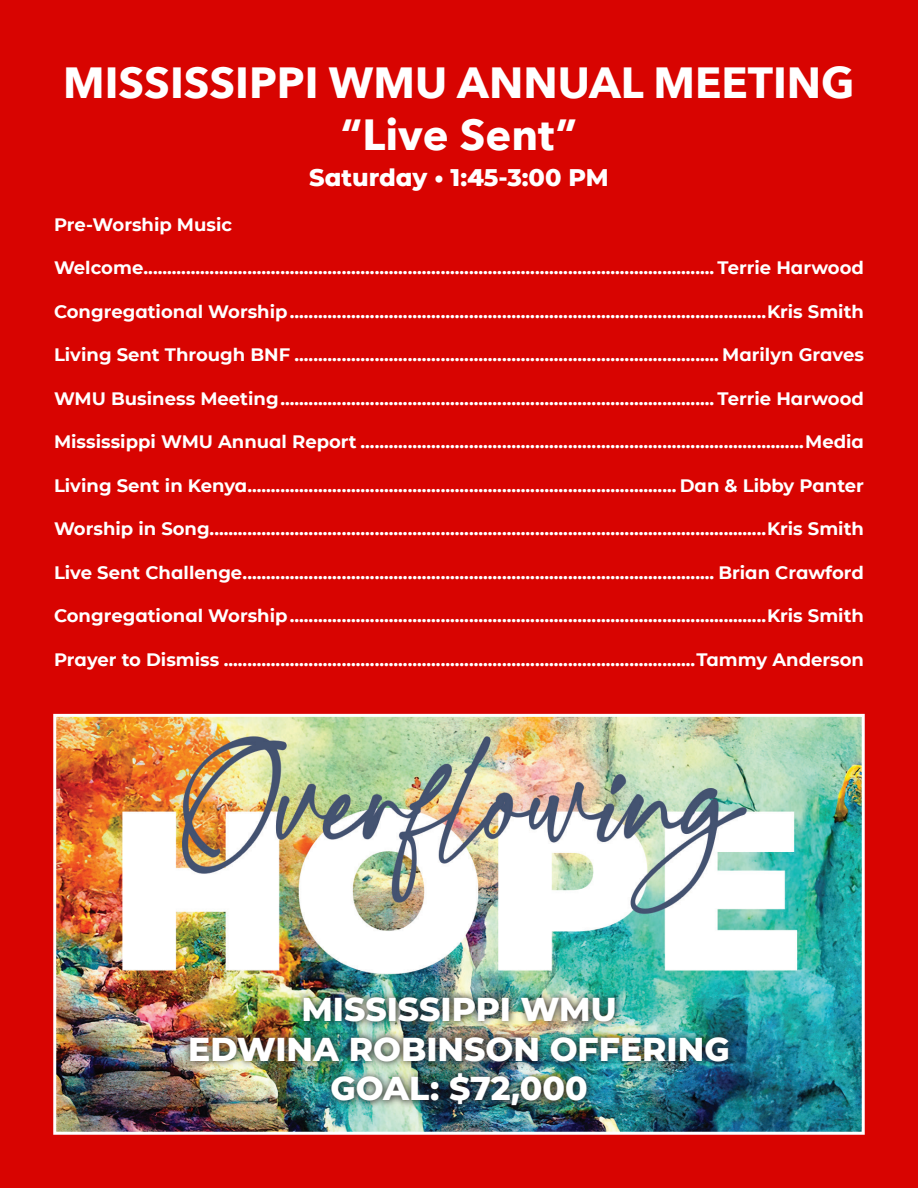
<style>
.page{position:relative;width:918px;height:1188px;background:#d80401}
.page>*{position:absolute;margin:0;border:0;box-sizing:border-box;transform-origin:0 0}
.t1{font:700 43.5px "Avenir Next";color:#fff}
.t2{font:800 33px "CMG Sans";color:#fff}
.t3{font:800 24px "CMG Sans";color:#fff}
.t4{font:700 18px "CMG Sans";color:#fff}
</style>
<div class="page">
<img style="left:57px;top:718px;width:804px;height:413px">
<div style="left:53px;top:714px;width:812px;height:421px;border:3px solid #fff"></div>
<img style="left:183px;top:990px;width:553px;height:124px">
<p class="t1" style="left:63px;top:45px;width:793px">MISSISSIPPI WMU ANNUAL MEETING</p>
<p class="t1" style="left:341px;top:97px;width:238px">“Live Sent”</p>
<p class="t3" style="left:309px;top:160px;width:301px">Saturday • 1:45-3:00 PM</p>
<p class="t4" style="left:54px;top:211px;width:180px">Pre-Worship Music</p>
<p class="t4" style="left:54px;top:255px;width:812px">Welcome......................................................................................................................... Terrie Harwood</p>
<p class="t4" style="left:54px;top:298px;width:812px">Congregational Worship.....................................................................................................Kris Smith</p>
<p class="t4" style="left:54px;top:342px;width:811px">Living Sent Through BNF .......................................................................................... Marilyn Graves</p>
<p class="t4" style="left:54px;top:385px;width:812px">WMU Business Meeting............................................................................................ Terrie Harwood</p>
<p class="t4" style="left:54px;top:429px;width:812px">Mississippi WMU Annual Report ..............................................................................................Media</p>
<p class="t4" style="left:54px;top:472px;width:812px">Living Sent in Kenya........................................................................................... Dan &amp; Libby Panter</p>
<p class="t4" style="left:54px;top:516px;width:812px">Worship in Song......................................................................................................................Kris Smith</p>
<p class="t4" style="left:54px;top:559px;width:812px">Live Sent Challenge.................................................................................................... Brian Crawford</p>
<p class="t4" style="left:54px;top:603px;width:812px">Congregational Worship.....................................................................................................Kris Smith</p>
<p class="t4" style="left:54px;top:646px;width:811px">Prayer to Dismiss ....................................................................................................Tammy Anderson</p>
<p class="t2" style="left:301px;top:985px;width:317px">MISSISSIPPI WMU</p>
<p class="t2" style="left:188px;top:1025px;width:543px">EDWINA ROBINSON OFFERING</p>
<p class="t2" style="left:330px;top:1065px;width:259px">GOAL: $72,000</p>
</div>
